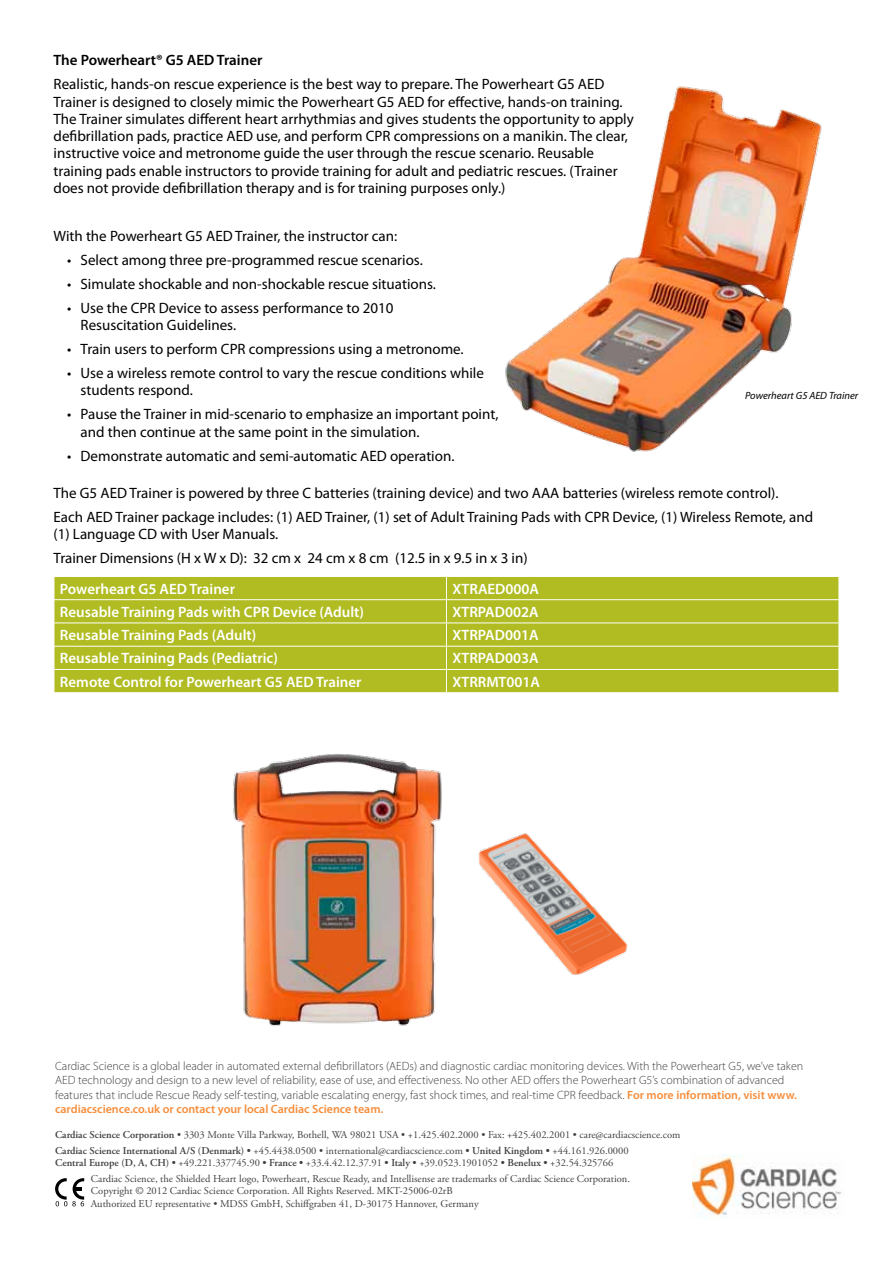
<style>
.page{position:relative;width:893px;height:1263px;background:#fff}
.page>*{position:absolute;margin:0;border:0;box-sizing:border-box;transform-origin:0 0}
.t1{font:15px/17.2px "Myriad Pro";color:#000}
.t2{font:600 15px "Myriad Pro";color:#fff}
.t3{font:600 15px "Myriad Pro";color:#000}
.t4{font:300 12px/14.4px "Myriad Pro";color:#414042}
.t5{font:10.5px/15.6px "Adobe Garamond Pro";color:#414042}
.t6{font:italic 10.5px "Myriad Pro";color:#000}
.s1{font-weight:600;color:#f68d3b}
.s2{font-weight:600}
</style>
<div class="page">
<div style="left:55px;top:577px;width:784px;height:115px;background:#b0bc22"></div>
<hr style="left:54px;top:599px;width:392px;height:1px;background:#fff">
<hr style="left:446px;top:599px;width:393px;height:1px;background:#fff">
<hr style="left:54px;top:623px;width:392px;height:1px;background:#fff">
<hr style="left:446px;top:623px;width:393px;height:1px;background:#fff">
<hr style="left:54px;top:646px;width:392px;height:1px;background:#fff">
<hr style="left:446px;top:646px;width:393px;height:1px;background:#fff">
<hr style="left:54px;top:669px;width:392px;height:1px;background:#fff">
<svg style="left:54px;top:577px;width:1px;height:115px"></svg>
<hr style="left:446px;top:669px;width:393px;height:1px;background:#fff">
<svg style="left:446px;top:577px;width:1px;height:115px"></svg>
<img style="left:505px;top:86px;width:317px;height:366px">
<img style="left:478px;top:833px;width:150px;height:142px">
<img style="left:233px;top:754px;width:209px;height:272px">
<img style="left:692px;top:1155px;width:150px;height:63px">
<svg style="left:55px;top:1178px;width:29px;height:28px"></svg>
<p class="t3" style="left:54px;top:51px;width:210px">The Powerheart® G5 AED Trainer</p>
<p class="t1" style="left:54px;top:75px;width:582px">Realistic, hands-on rescue experience is the best way to prepare. The Powerheart G5 AED Trainer is designed to closely mimic the Powerheart G5 AED for effective, hands-on training.<br>The Trainer simulates different heart arrhythmias and gives students the opportunity to apply defibrillation pads, practice AED use, and perform CPR compressions on a manikin. The clear, instructive voice and metronome guide the user through the rescue scenario. Reusable training pads enable instructors to provide training for adult and pediatric rescues. (Trainer does not provide defibrillation therapy and is for training purposes only.)</p>
<p class="t1" style="left:54px;top:227px;width:345px">With the Powerheart G5 AED Trainer, the instructor can:</p>
<p class="t1" style="left:67px;top:251px;width:357px">• Select among three pre-programmed rescue scenarios.</p>
<p class="t1" style="left:67px;top:275px;width:370px">• Simulate shockable and non-shockable rescue situations.</p>
<p class="t1" style="left:81px;top:299px;width:315px;text-indent:-14px">• Use the CPR Device to assess performance to 2010<br>Resuscitation Guidelines.</p>
<p class="t1" style="left:67px;top:340px;width:398px">• Train users to perform CPR compressions using a metronome.</p>
<p class="t1" style="left:81px;top:364px;width:405px;text-indent:-14px">• Use a wireless remote control to vary the rescue conditions while students respond.</p>
<p class="t1" style="left:81px;top:405px;width:419px;text-indent:-13px">• Pause the Trainer in mid-scenario to emphasize an important point, and then continue at the same point in the simulation.</p>
<p class="t1" style="left:67px;top:447px;width:389px">• Demonstrate automatic and semi-automatic AED operation.</p>
<p class="t1" style="left:54px;top:481px;width:761px;line-height:24px">The G5 AED Trainer is powered by three C batteries (training device) and two AAA batteries (wireless remote control).<br>Each AED Trainer package includes: (1) AED Trainer, (1) set of Adult Training Pads with CPR Device, (1) Wireless Remote, and</p>
<p class="t1" style="left:54px;top:522px;width:476px;line-height:24px">(1) Language CD with User Manuals.<br>Trainer Dimensions (H x W x D): 32 cm x 24 cm x 8 cm (12.5 in x 9.5 in x 3 in)</p>
<p class="t2" style="left:60px;top:579px;width:177px">Powerheart G5 AED Trainer</p>
<p class="t2" style="left:452px;top:579px;width:88px">XTRAED000A</p>
<p class="t2" style="left:60px;top:602px;width:306px">Reusable Training Pads with CPR Device (Adult)</p>
<p class="t2" style="left:452px;top:602px;width:88px">XTRPAD002A</p>
<p class="t2" style="left:60px;top:626px;width:198px">Reusable Training Pads (Adult)</p>
<p class="t2" style="left:452px;top:626px;width:88px">XTRPAD001A</p>
<p class="t2" style="left:60px;top:649px;width:219px">Reusable Training Pads (Pediatric)</p>
<p class="t2" style="left:452px;top:649px;width:88px">XTRPAD003A</p>
<p class="t2" style="left:60px;top:672px;width:303px">Remote Control for Powerheart G5 AED Trainer</p>
<p class="t2" style="left:452px;top:672px;width:89px">XTRRMT001A</p>
<p class="t6" style="left:745px;top:389px;width:115px">Powerheart G5 AED Trainer</p>
<p class="t4" style="left:55px;top:1059px;width:750px">Cardiac Science is a global leader in automated external defibrillators (AEDs) and diagnostic cardiac monitoring devices. With the Powerheart G5, we’ve taken AED technology and design to a new level of reliability, ease of use, and effectiveness. No other AED offers the Powerheart G5’s combination of advanced features that include Rescue Ready self-testing, variable escalating energy, fast shock times, and real-time CPR feedback. <span class="s1">For more information, visit www. cardiacscience.co.uk or contact your local Cardiac Science team.</span></p>
<p class="t5" style="left:55px;top:1127px;width:627px"><span class="s2">Cardiac Science Corporation</span> • 3303 Monte Villa Parkway, Bothell, WA 98021 USA • +1.425.402.2000 • Fax: +425.402.2001 • care@cardiacscience.com<br><span class="s2">Cardiac Science International A/S (Denmark) •</span> +45.4438.0500 • international@cardiacscience.com <span class="s2">• United Kingdom •</span> +44.161.926.0000</p>
<p class="t5" style="left:91px;top:1155px;width:541px;text-indent:-36px"><span class="s2">Central Europe (D, A, CH) •</span> +49.221.337745.90 <span class="s2">• France •</span> +33.4.42.12.37.91 <span class="s2">• Italy •</span> +39.0523.1901052 <span class="s2">• Benelux •</span> +32.54.325766<br>Cardiac Science, the Shielded Heart logo, Powerheart, Rescue Ready, and Intellisense are trademarks of Cardiac Science Corporation.</p>
<p class="t5" style="left:91px;top:1185px;width:389px;line-height:12.6px">Copyright © 2012 Cardiac Science Corporation. All Rights Reserved. MKT-25006-02rB<br>Authorized EU representative • MDSS GmbH, Schiffgraben 41, D-30175 Hannover, Germany</p>
</div>
